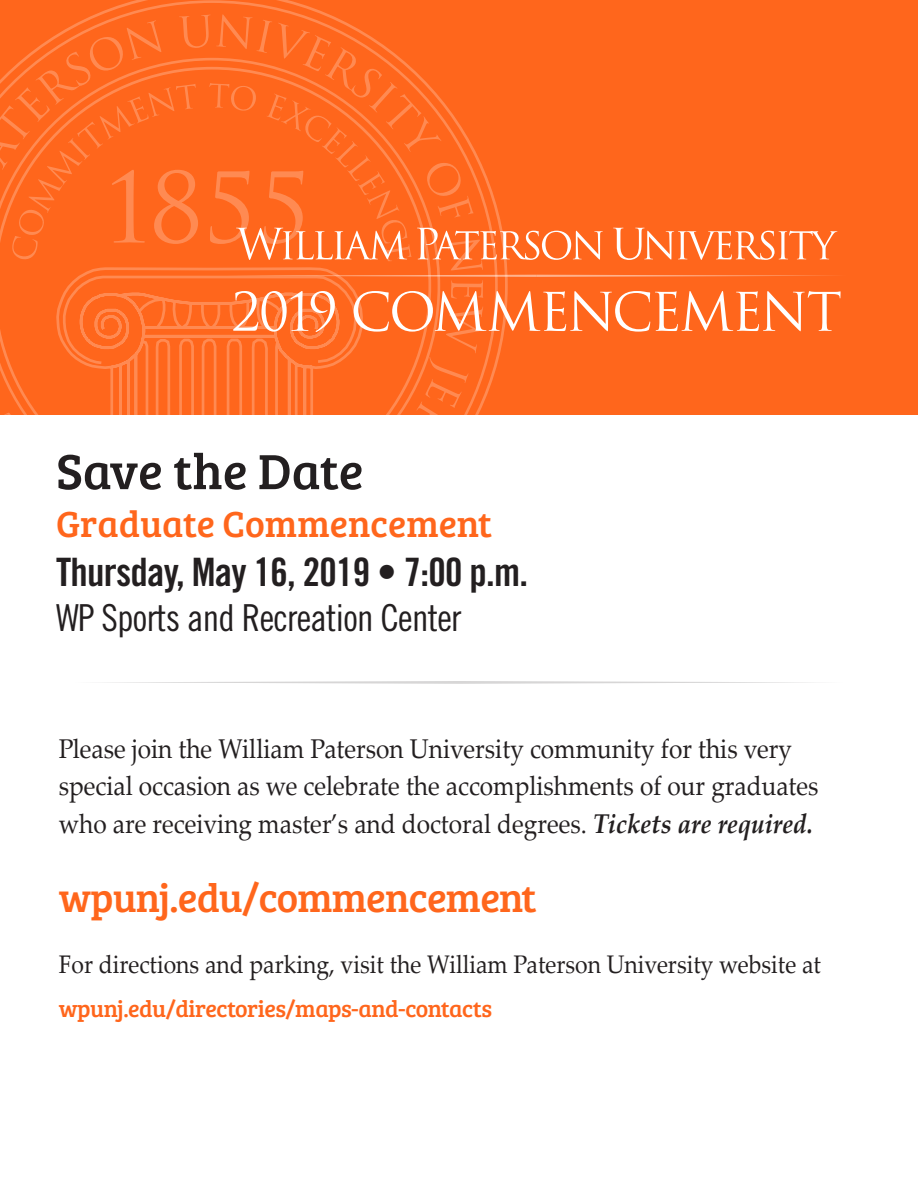
<style>
.page{position:relative;width:918px;height:1188px;background:#fff}
.page>*{position:absolute;margin:0;border:0;box-sizing:border-box;transform-origin:0 0}
.Ruled_11_Pal_U_L{font:51.75px "Trajan Pro";letter-spacing:-.06em;color:#fff}
.t1{font:51px "Bree Serif";color:#231f20}
.t2{font:40.65px "Bree Serif";letter-spacing:-.02em;color:#ff661c}
.t3{font:39.15px "Trade Gothic Bold Cond Twenty";letter-spacing:-.02em;color:#231f20}
.t4{font:37.5px "Bree Serif";color:#ff661c}
.t5{font:37.2px "Trade Gothic Cond Eighteen";letter-spacing:-.02em;color:#231f20}
.t6{font:27.15px/37.3px "Palatino Linotype";color:#231f20;scale:.9 1}
.t7{font:25.5px "Palatino Linotype";color:#231f20;scale:.9 1}
.t8{font:23.7px "Bree Serif";letter-spacing:-.02em;color:#ff661c}
.s1{font-weight:700;font-style:italic}
</style>
<div class="page">
<svg style="left:107px;top:681px;width:704px;height:3px"></svg>
<div style="left:0;top:0;width:918px;height:415px;background:#ff661c"></div>
<svg style="left:97px;top:0;width:401px;height:404px"></svg>
<svg style="left:440px;top:306px;width:43px;height:109px"></svg>
<svg style="left:0;top:298px;width:440px;height:117px"></svg>
<svg style="left:0;top:14px;width:838px;height:284px"></svg>
<p class="Ruled_11_Pal_U_L" style="left:231px;top:279px;width:612px">2019 COMMENCEMENT</p>
<p class="t1" style="left:56px;top:434px;width:309px">Save the Date</p>
<p class="t4" style="left:56px;top:497px;width:437px">Graduate Commencement</p>
<p class="t3" style="left:56px;top:549px;width:473px">Thursday, May 16, 2019 • 7:00 p.m.</p>
<p class="t5" style="left:56px;top:596px;width:407px">WP Sports and Recreation Center</p>
<p class="t6" style="left:59px;top:729px;width:846px">Please join the William Paterson University community for this very special occasion as we celebrate the accomplishments of our graduates who are receiving master’s and doctoral degrees. <span class="s1">Tickets are required.</span></p>
<p class="t2" style="left:59px;top:868px;width:479px">wpunj.edu/commencement</p>
<p class="t7" style="left:59px;top:946px;width:848px">For directions and parking, visit the William Paterson University website at</p>
<p class="t8" style="left:59px;top:991px;width:435px">wpunj.edu/directories/maps-and-contacts</p>
</div>
